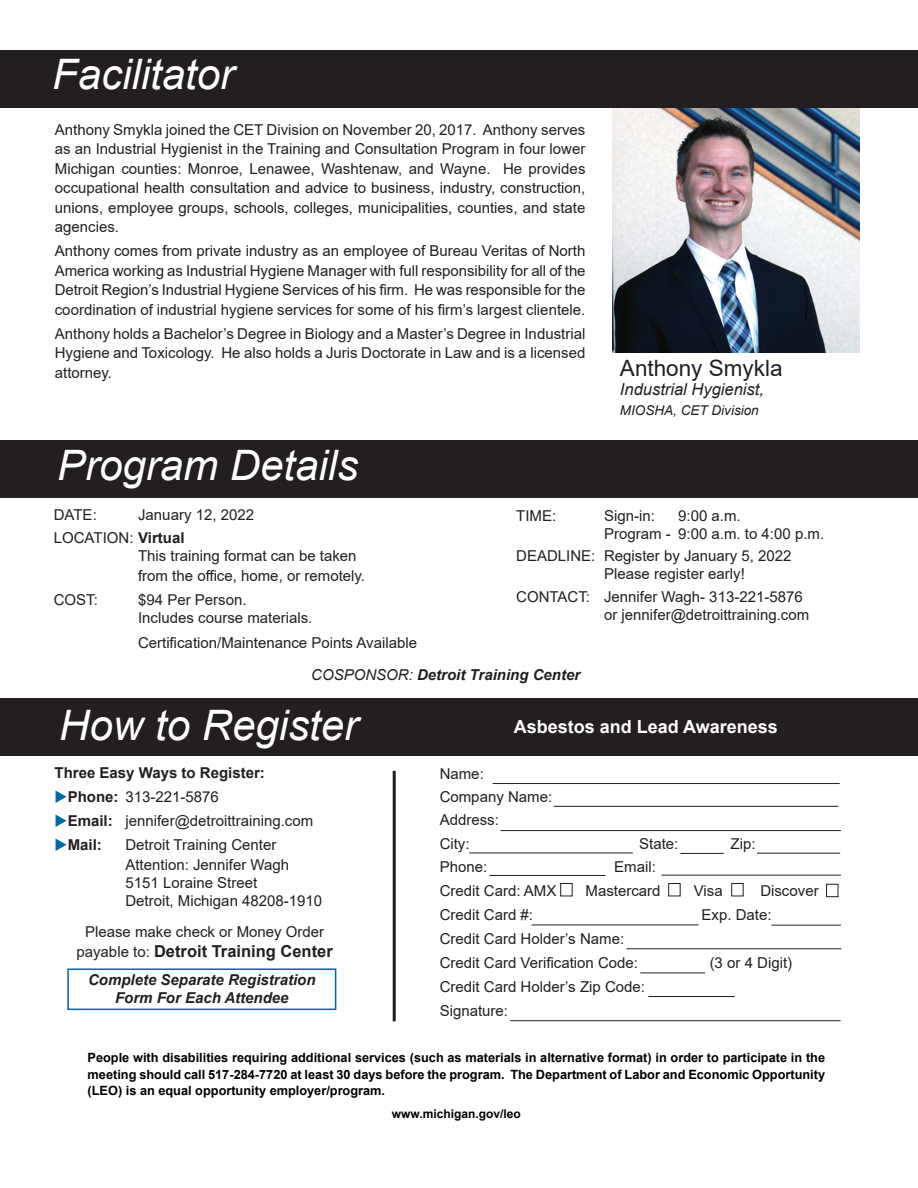
<style>
.page{position:relative;width:918px;height:1188px;background:#fff}
.page>*{position:absolute;margin:0;border:0;box-sizing:border-box;transform-origin:0 0}
.t1{font:italic 42px "Arial";color:#fff}
.t2{font:22.5px "Arial";color:#231f20}
.t3{font:700 18px "Arial";color:#fff}
.t4{font:700 16.5px "Arial";color:#231f20}
.t5{font:italic 16.5px "Arial";color:#231f20}
.t6{font:15px/19.5px "Arial";color:#231f20}
.t7{font:italic 700 15px/18px "Arial";color:#231f20;text-align:center}
.t8{font:700 15px "Arial";color:#231f20}
.t9{font:italic 13.5px "Arial";color:#231f20}
.t10{font:700 12.75px/16.5px "Arial";color:#000;text-align:justify}
.t11{font:700 12px "Arial";color:#000}
.s1{font-weight:700}
.s2{font-weight:400}
.s3{color:#0065a4}
.s4{font-weight:400;font-size:15px}
</style>
<div class="page">
<img style="left:612px;top:107px;width:248px;height:245px">
<div style="left:0;top:440px;width:918px;height:58px;background:#231f20"></div>
<div style="left:0;top:698px;width:918px;height:58px;background:#231f20"></div>
<div style="left:1px;top:50px;width:917px;height:57px;background:#231f20"></div>
<hr style="left:393px;top:771px;width:3px;height:250px;background:#231f20">
<hr style="left:493px;top:783px;width:347px;height:1px;background:#231f20">
<hr style="left:469px;top:853px;width:164px;height:1px;background:#231f20">
<hr style="left:681px;top:853px;width:43px;height:1px;background:#231f20">
<hr style="left:757px;top:853px;width:83px;height:1px;background:#231f20">
<hr style="left:661px;top:875px;width:180px;height:1px;background:#231f20">
<hr style="left:501px;top:830px;width:340px;height:1px;background:#231f20">
<hr style="left:489px;top:875px;width:117px;height:1px;background:#231f20">
<hr style="left:771px;top:925px;width:70px;height:1px;background:#231f20">
<hr style="left:640px;top:973px;width:65px;height:1px;background:#231f20">
<hr style="left:532px;top:925px;width:167px;height:1px;background:#231f20">
<hr style="left:627px;top:949px;width:214px;height:1px;background:#231f20">
<hr style="left:510px;top:1020px;width:331px;height:1px;background:#231f20">
<hr style="left:554px;top:806px;width:284px;height:1px;background:#231f20">
<div style="left:67px;top:968px;width:269px;height:42px;border:2px solid #0065a4"></div>
<hr style="left:648px;top:996px;width:87px;height:1px;background:#231f20">
<div style="left:826px;top:884px;width:12px;height:13px;border:1px solid #231f20"></div>
<h1 class="t1" style="left:52px;top:47px;width:184px">Facilitator</h1>
<p class="t6" style="left:55px;top:119px;width:532px;text-align:justify">Anthony Smykla joined the CET Division on November 20, 2017. Anthony serves as an Industrial Hygienist in the Training and Consultation Program in four lower Michigan counties: Monroe, Lenawee, Washtenaw, and Wayne. He provides occupational health consultation and advice to business, industry, construction, unions, employee groups, schools, colleges, municipalities, counties, and state agencies.</p>
<p class="t6" style="left:55px;top:241px;width:532px;text-align:justify">Anthony comes from private industry as an employee of Bureau Veritas of North America working as Industrial Hygiene Manager with full responsibility for all of the Detroit Region’s Industrial Hygiene Services of his firm. He was responsible for the coordination of industrial hygiene services for some of his firm’s largest clientele.</p>
<p class="t6" style="left:55px;top:323px;width:532px;text-align:justify">Anthony holds a Bachelor’s Degree in Biology and a Master’s Degree in Industrial Hygiene and Toxicology. He also holds a Juris Doctorate in Law and is a licensed attorney.</p>
<h1 class="t1" style="left:57px;top:438px;width:303px">Program Details</h1>
<h2 class="t2" style="left:620px;top:352px;width:164px">Anthony Smykla</h2>
<p class="t5" style="left:620px;top:379px;width:145px">Industrial Hygienist,</p>
<p class="t9" style="left:620px;top:401px;width:140px">MIOSHA, CET Division</p>
<p class="t6" style="left:54px;top:504px;width:202px;line-height:22.5px;text-indent:84px">January 12, 2022<br>LOCATION: <span class="s1">Virtual</span></p>
<p class="t6" style="left:138px;top:545px;width:228px;line-height:20.1px">This training format can be taken from the office, home, or remotely.</p>
<p class="t6" style="left:54px;top:590px;width:46px">COST:</p>
<p class="t6" style="left:138px;top:590px;width:176px;line-height:18px">$94 Per Person.<br>Includes course materials.</p>
<p class="t6" style="left:54px;top:505px;width:45px">DATE:</p>
<p class="t6" style="left:138px;top:632px;width:281px">Certification/Maintenance Points Available</p>
<p class="t6" style="left:516px;top:506px;width:42px">TIME:</p>
<p class="t6" style="left:604px;top:506px;width:52px">Sign-in:</p>
<p class="t6" style="left:604px;top:507px;width:222px;line-height:18px;text-indent:74px">9:00 a.m.<br>Program - 9:00 a.m. to 4:00 p.m.</p>
<p class="t6" style="left:604px;top:547px;width:189px;line-height:18px;text-indent:-88px">DEADLINE: Register by January 5, 2022<br>Please register early!</p>
<p class="t6" style="left:604px;top:588px;width:207px;line-height:18px;text-indent:-88px">CONTACT: Jennifer Wagh- 313-221-5876 or jennifer@detroittraining.com</p>
<p class="t7" style="left:311px;top:666px;width:270px"><span class="s2">COSPONSOR:</span> Detroit Training Center</p>
<h1 class="t1" style="left:59px;top:698px;width:300px">How to Register</h1>
<p class="t8" style="left:55px;top:762px;width:212px">Three Easy Ways to Register:</p>
<p class="t6" style="left:55px;top:787px;width:166px"><span class="s3">◆</span><span class="s1">Phone:</span> 313-221-5876</p>
<p class="t6" style="left:55px;top:811px;width:260px"><span class="s3">◆</span><span class="s1">Email:</span> jennifer@detroittraining.com</p>
<p class="t8" style="left:55px;top:834px;width:49px"><span class="s3">◆</span>Mail:</p>
<p class="t6" style="left:125px;top:835px;width:165px">Detroit Training Center<br>Attention: Jennifer Wagh</p>
<p class="t6" style="left:125px;top:873px;width:198px;line-height:18px">5151 Loraine Street<br>Detroit, Michigan 48208-1910</p>
<p class="t6" style="left:85px;top:922px;width:241px">Please make check or Money Order</p>
<p class="t4" style="left:76px;top:939px;width:258px"><span class="s4">payable to:</span> Detroit Training Center</p>
<p class="t7" style="left:88px;top:972px;width:229px">Complete Separate Registration<br>Form For Each Attendee</p>
<p class="t3" style="left:514px;top:714px;width:266px">Asbestos and Lead Awareness</p>
<p class="t6" style="left:440px;top:762px;width:114px;line-height:23.2px">Name:<br>Company Name:<br>Address:<br>City:</p>
<p class="t6" style="left:639px;top:834px;width:41px">State:</p>
<p class="t6" style="left:731px;top:834px;width:27px">Zip:</p>
<p class="t6" style="left:440px;top:857px;width:49px">Phone:</p>
<p class="t6" style="left:614px;top:857px;width:43px">Email:</p>
<p class="t6" style="left:440px;top:881px;width:118px">Credit Card: AMX</p>
<p class="t6" style="left:586px;top:881px;width:77px">Mastercard</p>
<p class="t6" style="left:694px;top:881px;width:30px">Visa</p>
<p class="t6" style="left:760px;top:881px;width:60px">Discover</p>
<p class="t6" style="left:440px;top:905px;width:95px">Credit Card #:</p>
<p class="t6" style="left:702px;top:905px;width:72px">Exp. Date:</p>
<p class="t6" style="left:440px;top:927px;width:200px;line-height:24px">Credit Card Holder’s Name:<br>Credit Card Verification Code:</p>
<p class="t6" style="left:710px;top:953px;width:84px">(3 or 4 Digit)</p>
<p class="t6" style="left:440px;top:975px;width:207px;line-height:24px">Credit Card Holder’s Zip Code:<br>Signature:</p>
<p class="t10" style="left:88px;top:1050px;width:739px">People with disabilities requiring additional services (such as materials in alternative format) in order to participate in the meeting should call 517-284-7720 at least 30 days before the program. The Department of Labor and Economic Opportunity (LEO) is an equal opportunity employer/program.</p>
<p class="t11" style="left:392px;top:1105px;width:130px">www.michigan.gov/leo</p>
</div>
